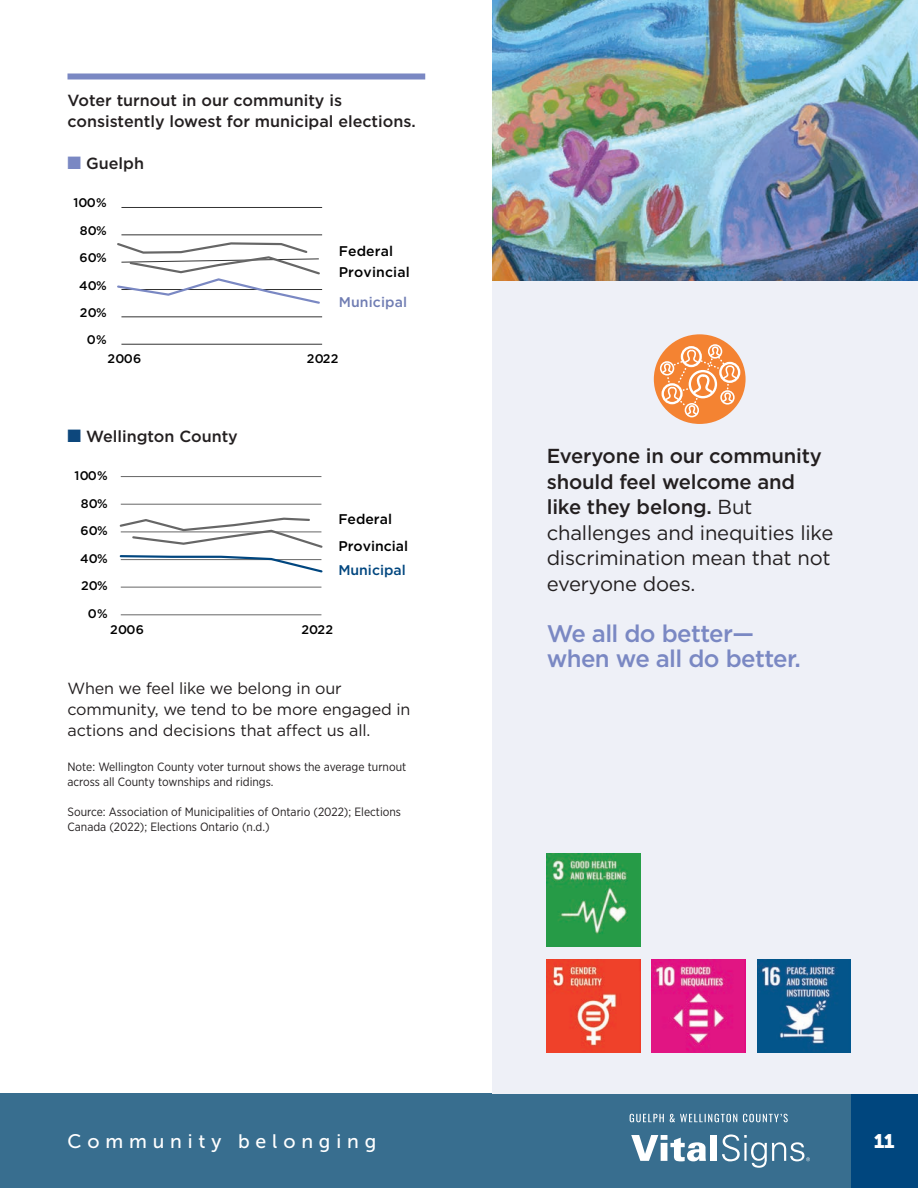
<style>
.page{position:relative;width:918px;height:1188px;background:#fff}
.page>*{position:absolute;margin:0;border:0;box-sizing:border-box;transform-origin:0 0}
.Body{font:500 24px/25.5px "Gotham";letter-spacing:-.025em;color:#7a88c3}
.Body-2{font:20.25px/25.5px "Gotham";letter-spacing:-.01em;color:#231f20}
.t1{font:19.5px "Museo Sans 500";letter-spacing:.3em;color:#fff}
.t2{font:19.5px "Museo Sans 900";color:#fff}
.Body-3{font:16.2px/21px "Gotham";letter-spacing:-.01em;color:#231f20}
.Body-4{font:500 16.2px/21px "Gotham";color:#231f20}
.t3{font:500 14.1px/21.3px "Gotham";letter-spacing:.005em;color:#000}
.t4{font:500 14.1px "Gotham";letter-spacing:.01em;color:#707db3}
.t5{font:500 14.1px "Gotham";color:#00467f}
.t6{font:500 12.45px "Gotham";letter-spacing:.02em;color:#000}
.Body-5{font:12px/14.4px "Gotham Narrow";color:#231f20}
.Source{font:12px/14.4px "Gotham Narrow";color:#231f20}
.s1{color:#7a88c3}
.s2{color:#0d477c}
.s3{font-weight:500}
</style>
<div class="page">
<div style="left:850px;top:1094px;width:68px;height:94px;background:#00467e"></div>
<div style="left:0;top:1094px;width:850px;height:94px;background:#386e8f"></div>
<svg style="left:631px;top:1135px;width:75px;height:26px"></svg>
<div style="left:710px;top:1135px;width:7px;height:26px;background:#fff"></div>
<svg style="left:722px;top:1134px;width:88px;height:34px"></svg>
<svg style="left:630px;top:1114px;width:158px;height:8px"></svg>
<div style="left:68px;top:73px;width:357px;height:6px;background:#7a88c3"></div>
<svg style="left:117px;top:207px;width:206px;height:138px"></svg>
<hr style="left:121px;top:615px;width:200px;height:1px;background:#666">
<hr style="left:121px;top:587px;width:200px;height:1px;background:#666">
<hr style="left:121px;top:504px;width:200px;height:1px;background:#666">
<hr style="left:121px;top:476px;width:200px;height:1px;background:#666">
<svg style="left:119px;top:517px;width:204px;height:56px"></svg>
<div style="left:493px;top:0;width:425px;height:1094px;background:#eef0f7"></div>
<img style="left:547px;top:853px;width:93px;height:94px">
<img style="left:757px;top:960px;width:93px;height:93px">
<img style="left:547px;top:960px;width:93px;height:93px">
<img style="left:652px;top:960px;width:93px;height:93px">
<div style="left:654px;top:334px;width:91px;height:90px;background:#f48332;border-radius:50%"></div>
<div style="left:719px;top:362px;width:21px;height:21px;border:2px solid #fff;border-radius:50%"></div>
<div style="left:660px;top:361px;width:14px;height:15px;border:2px solid #fff;border-radius:50%"></div>
<div style="left:708px;top:344px;width:14px;height:15px;border:2px solid #fff;border-radius:50%"></div>
<svg style="left:661px;top:346px;width:78px;height:71px"></svg>
<img style="left:493px;top:0;width:425px;height:280px">
<p class="Body-4" style="left:68px;top:89px;width:350px">Voter turnout in our community is consistently lowest for municipal elections.</p>
<p class="Body-4" style="left:68px;top:152px;width:78px"><span class="s1">■</span> Guelph</p>
<p class="t6" style="left:73px;top:195px;width:35px">100%</p>
<p class="t6" style="left:80px;top:222px;width:28px">80%</p>
<p class="t6" style="left:79px;top:250px;width:29px">60%</p>
<p class="t6" style="left:79px;top:277px;width:29px">40%</p>
<p class="t6" style="left:80px;top:304px;width:28px">20%</p>
<p class="t6" style="left:87px;top:332px;width:21px">0%</p>
<p class="t3" style="left:339px;top:240px;width:73px">Federal<br>Provincial</p>
<p class="t4" style="left:339px;top:292px;width:70px">Municipal</p>
<p class="t6" style="left:108px;top:350px;width:35px">2006</p>
<p class="t6" style="left:307px;top:350px;width:33px">2022</p>
<p class="Body-4" style="left:68px;top:425px;width:172px"><span class="s2">■</span> Wellington County</p>
<p class="t6" style="left:74px;top:467px;width:35px">100%</p>
<p class="t6" style="left:81px;top:495px;width:28px">80%</p>
<p class="t6" style="left:81px;top:523px;width:29px">60%</p>
<p class="t6" style="left:80px;top:550px;width:29px">40%</p>
<p class="t6" style="left:81px;top:578px;width:28px">20%</p>
<p class="t6" style="left:88px;top:606px;width:21px">0%</p>
<p class="t3" style="left:338px;top:505px;width:71px;line-height:26.7px">Federal<br>Provincial</p>
<p class="t5" style="left:338px;top:561px;width:69px">Municipal</p>
<p class="t6" style="left:110px;top:621px;width:35px">2006</p>
<p class="t6" style="left:301px;top:621px;width:33px">2022</p>
<p class="Body-3" style="left:67px;top:677px;width:344px">When we feel like we belong in our community, we tend to be more engaged in actions and decisions that affect us all.</p>
<p class="Source" style="left:68px;top:760px;width:340px">Note: Wellington County voter turnout shows the average turnout across all County townships and ridings.</p>
<p class="Body-5" style="left:68px;top:805px;width:335px">Source: Association of Municipalities of Ontario (2022); Elections<br>Canada (2022); Elections Ontario (n.d.)</p>
<p class="t1" style="left:68px;top:1131px;width:310px">Community belonging</p>
<p class="Body-2" style="left:547px;top:443px;width:288px"><span class="s3">Everyone in our community should feel welcome and like they belong.</span> But challenges and inequities like discrimination mean that not everyone does.</p>
<p class="Body" style="left:547px;top:620px;width:256px">We all do better— when we all do better.</p>
<p class="t2" style="left:874px;top:1130px;width:22px">11</p>
</div>
